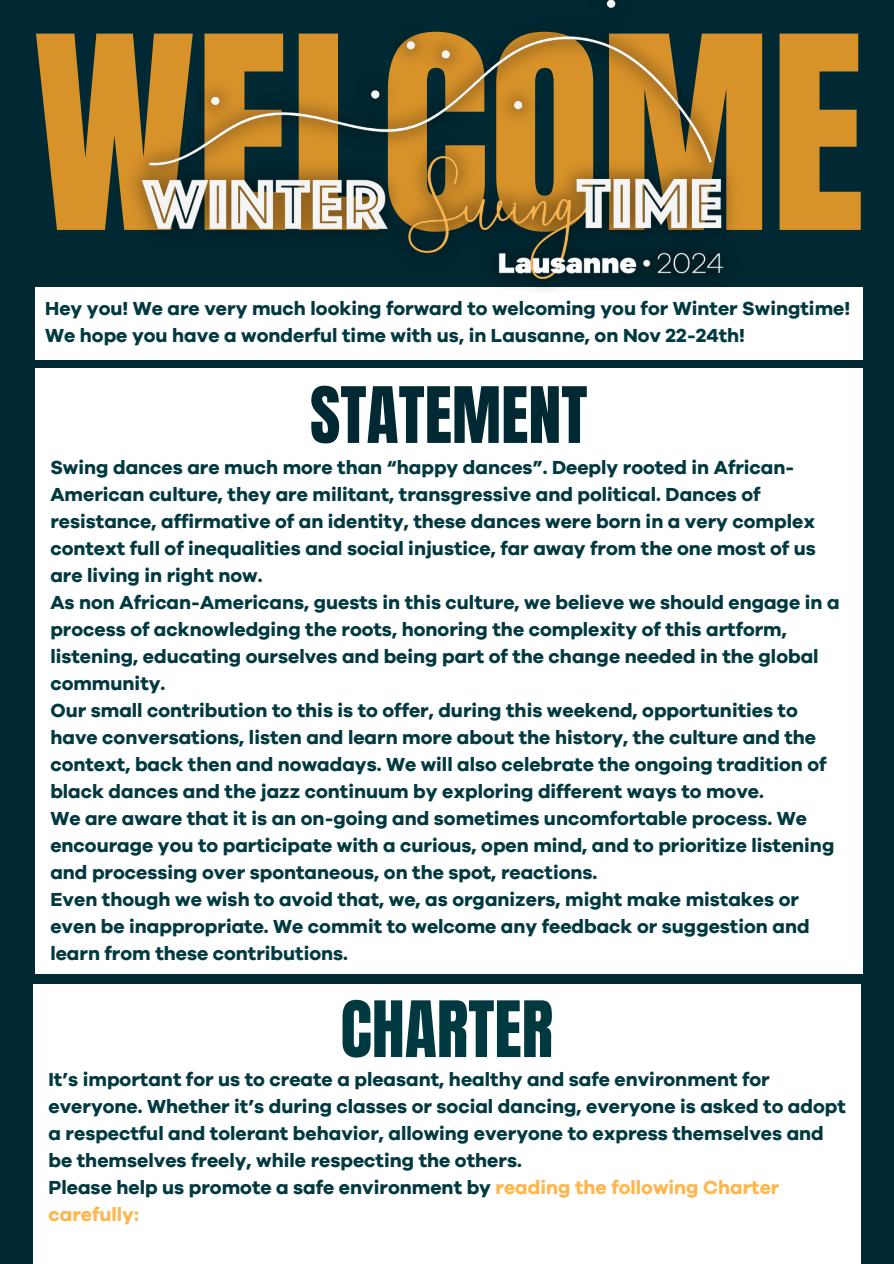
<style>
.page{position:relative;width:894px;height:1264px;background:#fff}
.page>*{position:absolute;margin:0;border:0;box-sizing:border-box;transform-origin:0 0}
.t1{font:228.45px "Anton";color:#d8922a}
.t2{font:66px "Anton";color:#002933}
.t3{font:66px "Anton";color:#00393f}
.t4{font:700 19.5px/27px "Galano Grotesque";color:#00393f}
.s1{color:#ffb64d}
</style>
<div class="page">
<div style="left:0;top:0;width:893px;height:1263px;background:#002933"></div>
<div style="left:35px;top:286px;width:827px;height:73px;background:#fff"></div>
<div style="left:35px;top:368px;width:827px;height:605px;background:#fff"></div>
<div style="left:33px;top:983px;width:827px;height:280px;background:#fff"></div>
<img style="left:35px;top:0;width:825px;height:290px">
<p class="t1" style="left:33px;top:-30px;width:833px">WELCOME</p>
<p class="t4" style="left:45px;top:295px;width:806px">Hey you! We are very much looking forward to welcoming you for Winter Swingtime!</p>
<h1 class="t4" style="left:45px;top:322px;width:701px">We hope you have a wonderful time with us, in Lausanne, on Nov 22-24th!</h1>
<p class="t2" style="left:310px;top:368px;width:279px">STATEMENT</p>
<p class="t4" style="left:50px;top:454px;width:766px">Swing dances are much more than “happy dances”. Deeply rooted in African-American culture, they are militant, transgressive and political. Dances of resistance, affirmative of an identity, these dances were born in a very complex context full of inequalities and social injustice, far away from the one most of us are living in right now.</p>
<p class="t4" style="left:50px;top:589px;width:790px">As non African-Americans, guests in this culture, we believe we should engage in a process of acknowledging the roots, honoring the complexity of this artform, listening, educating ourselves and being part of the change needed in the global community.</p>
<h2 class="t4" style="left:50px;top:697px;width:777px">Our small contribution to this is to offer, during this weekend, opportunities to have conversations, listen and learn more about the history, the culture and the context, back then and nowadays. We will also celebrate the ongoing tradition of black dances and the jazz continuum by exploring different ways to move.</h2>
<p class="t4" style="left:50px;top:805px;width:785px">We are aware that it is an on-going and sometimes uncomfortable process. We encourage you to participate with a curious, open mind, and to prioritize listening and processing over spontaneous, on the spot, reactions.</p>
<p class="t4" style="left:50px;top:886px;width:760px">Even though we wish to avoid that, we, as organizers, might make mistakes or even be inappropriate. We commit to welcome any feedback or suggestion and learn from these contributions.</p>
<p class="t3" style="left:340px;top:981px;width:214px">CHARTER</p>
<h2 class="t4" style="left:48px;top:1066px;width:798px">It’s important for us to create a pleasant, healthy and safe environment for everyone. Whether it’s during classes or social dancing, everyone is asked to adopt a respectful and tolerant behavior, allowing everyone to express themselves and be themselves freely, while respecting the others.</h2>
<p class="t4" style="left:48px;top:1174px;width:732px">Please help us promote a safe environment by <span class="s1">reading the following Charter carefully:</span></p>
</div>
